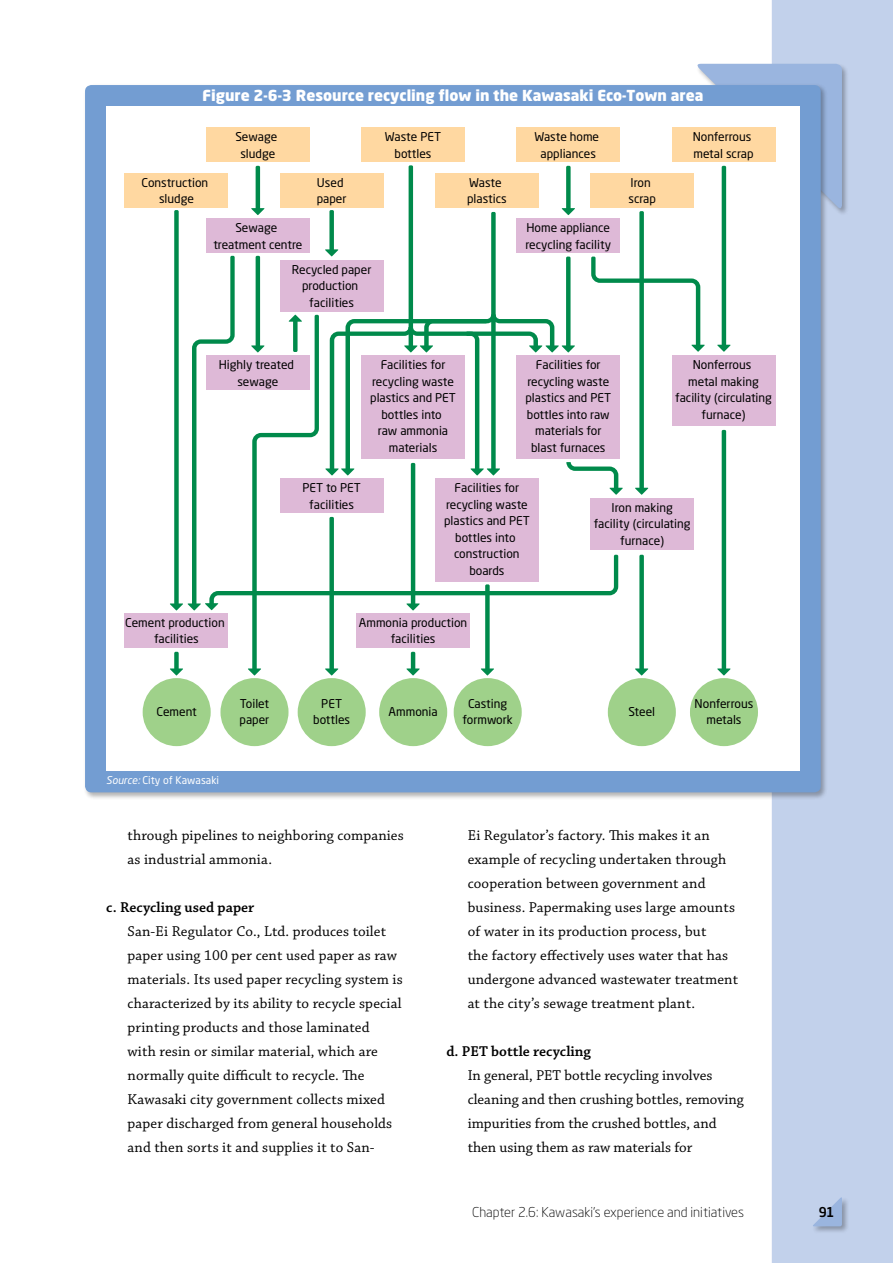
<style>
.page{position:relative;width:893px;height:1263px;background:#fff}
.page>*{position:absolute;margin:0;border:0;box-sizing:border-box;transform-origin:0 0}
.t1{font:15px/24px "Chaparral Pro";letter-spacing:.01em;color:#000}
.t2{font:900 15px "Neo Sans Std";color:#fff}
.t3{font:600 15px "Chaparral Pro";color:#000}
.t4{font:300 13.5px "Neo Sans Std";color:#000}
.t5{font:500 13.5px "Neo Sans Std";color:#000;scale:.95 1}
.t6{font:12px/16.5px "Neo Sans Std";color:#000;text-align:center}
.t7{font:10.5px "Neo Sans Std";color:#fff}
.s1{font-style:italic}
</style>
<div class="page">
<div style="left:772px;top:0;width:121px;height:1263px;background:#c2d1eb"></div>
<div style="left:811px;top:1196px;width:39px;height:38px;background:#000;opacity:.3"></div>
<svg style="left:812px;top:1196px;width:30px;height:30px"></svg>
<div style="left:696px;top:62px;width:153px;height:154px;background:#000;opacity:.3"></div>
<div style="left:85px;top:85px;width:736px;height:707px;background:#739dd2;border-radius:6px"></div>
<div style="left:106px;top:106px;width:693px;height:665px;background:#fff"></div>
<div style="left:125px;top:613px;width:103px;height:34px;background:#deb9d7"></div>
<div style="left:143px;top:678px;width:68px;height:68px;background:#9fd18a;border-radius:50%"></div>
<div style="left:220px;top:678px;width:69px;height:68px;background:#9fd18a;border-radius:50%"></div>
<div style="left:298px;top:678px;width:68px;height:68px;background:#9fd18a;border-radius:50%"></div>
<div style="left:379px;top:678px;width:68px;height:68px;background:#9fd18a;border-radius:50%"></div>
<div style="left:454px;top:678px;width:68px;height:68px;background:#9fd18a;border-radius:50%"></div>
<div style="left:608px;top:678px;width:68px;height:68px;background:#9fd18a;border-radius:50%"></div>
<div style="left:690px;top:678px;width:68px;height:68px;background:#9fd18a;border-radius:50%"></div>
<div style="left:125px;top:173px;width:103px;height:34px;background:#ffd8a1"></div>
<svg style="left:170px;top:64px;width:672px;height:611px"></svg>
<p class="t2" style="left:202px;top:86px;width:502px">Figure 2-6-3 Resource recycling flow in the Kawasaki Eco-Town area</p>
<p class="t6" style="left:235px;top:128px;width:43px">Sewage sludge</p>
<p class="t6" style="left:385px;top:128px;width:58px">Waste PET bottles</p>
<p class="t6" style="left:534px;top:128px;width:66px">Waste home appliances</p>
<p class="t6" style="left:693px;top:128px;width:62px;text-align:left">Nonferrous metal scrap</p>
<p class="t6" style="left:142px;top:174px;width:68px">Construction sludge</p>
<p class="t6" style="left:317px;top:174px;width:31px;text-align:left">Used paper</p>
<p class="t6" style="left:467px;top:174px;width:41px;text-align:left">Waste plastics</p>
<p class="t6" style="left:628px;top:174px;width:29px;text-align:left">Iron scrap</p>
<p class="t6" style="left:213px;top:219px;width:91px">Sewage treatment centre</p>
<p class="t6" style="left:525px;top:219px;width:87px;text-align:left">Home appliance recycling facility</p>
<p class="t6" style="left:292px;top:261px;width:81px">Recycled paper production</p>
<p class="t6" style="left:309px;top:294px;width:46px">facilities</p>
<p class="t6" style="left:219px;top:356px;width:77px">Highly treated sewage</p>
<p class="t6" style="left:302px;top:479px;width:60px">PET to PET facilities</p>
<p class="t6" style="left:370px;top:356px;width:87px">Facilities for recycling waste plastics and PET bottles into<br>raw ammonia materials</p>
<p class="t6" style="left:444px;top:479px;width:87px">Facilities for recycling waste plastics and PET bottles into construction boards</p>
<p class="t6" style="left:525px;top:356px;width:87px">Facilities for recycling waste plastics and PET bottles into raw materials for blast furnaces</p>
<p class="t6" style="left:675px;top:356px;width:98px">Nonferrous<br>metal making facility (circulating furnace)</p>
<p class="t6" style="left:594px;top:499px;width:98px">Iron making facility (circulating furnace)</p>
<p class="t6" style="left:125px;top:614px;width:101px">Cement production facilities</p>
<p class="t6" style="left:359px;top:614px;width:110px">Ammonia production facilities</p>
<p class="t6" style="left:157px;top:703px;width:42px">Cement</p>
<p class="t6" style="left:240px;top:695px;width:31px;text-align:left">Toilet paper</p>
<p class="t6" style="left:313px;top:695px;width:38px">PET bottles</p>
<p class="t6" style="left:389px;top:703px;width:51px">Ammonia</p>
<p class="t6" style="left:462px;top:695px;width:52px">Casting formwork</p>
<p class="t6" style="left:628px;top:703px;width:28px">Steel</p>
<p class="t6" style="left:695px;top:695px;width:60px">Nonferrous metals</p>
<p class="t7" style="left:106px;top:774px;width:114px"><span class="s1">Source:</span> City of Kawasaki</p>
<p class="t1" style="left:128px;top:824px;width:278px">through pipelines to neighboring companies as industrial ammonia.</p>
<p class="t3" style="left:106px;top:899px;width:150px">c. Recycling used paper</p>
<p class="t1" style="left:128px;top:920px;width:277px">San-Ei Regulator Co., Ltd. produces toilet paper using 100 per cent used paper as raw materials. Its used paper recycling system is characterized by its ability to recycle special printing products and those laminated<br>with resin or similar material, which are normally quite difficult to recycle. The Kawasaki city government collects mixed paper discharged from general households and then sorts it and supplies it to San-</p>
<p class="t1" style="left:468px;top:824px;width:272px">Ei Regulator’s factory. This makes it an example of recycling undertaken through cooperation between government and business. Papermaking uses large amounts of water in its production process, but<br>the factory effectively uses water that has undergone advanced wastewater treatment at the city’s sewage treatment plant.</p>
<p class="t3" style="left:446px;top:1043px;width:146px">d. PET bottle recycling</p>
<p class="t1" style="left:468px;top:1064px;width:278px">In general, PET bottle recycling involves cleaning and then crushing bottles, removing impurities from the crushed bottles, and then using them as raw materials for</p>
<p class="t4" style="left:472px;top:1204px;width:273px">Chapter 2.6: Kawasaki’s experience and initiatives</p>
<p class="t5" style="left:819px;top:1203px;width:18px">91</p>
</div>
